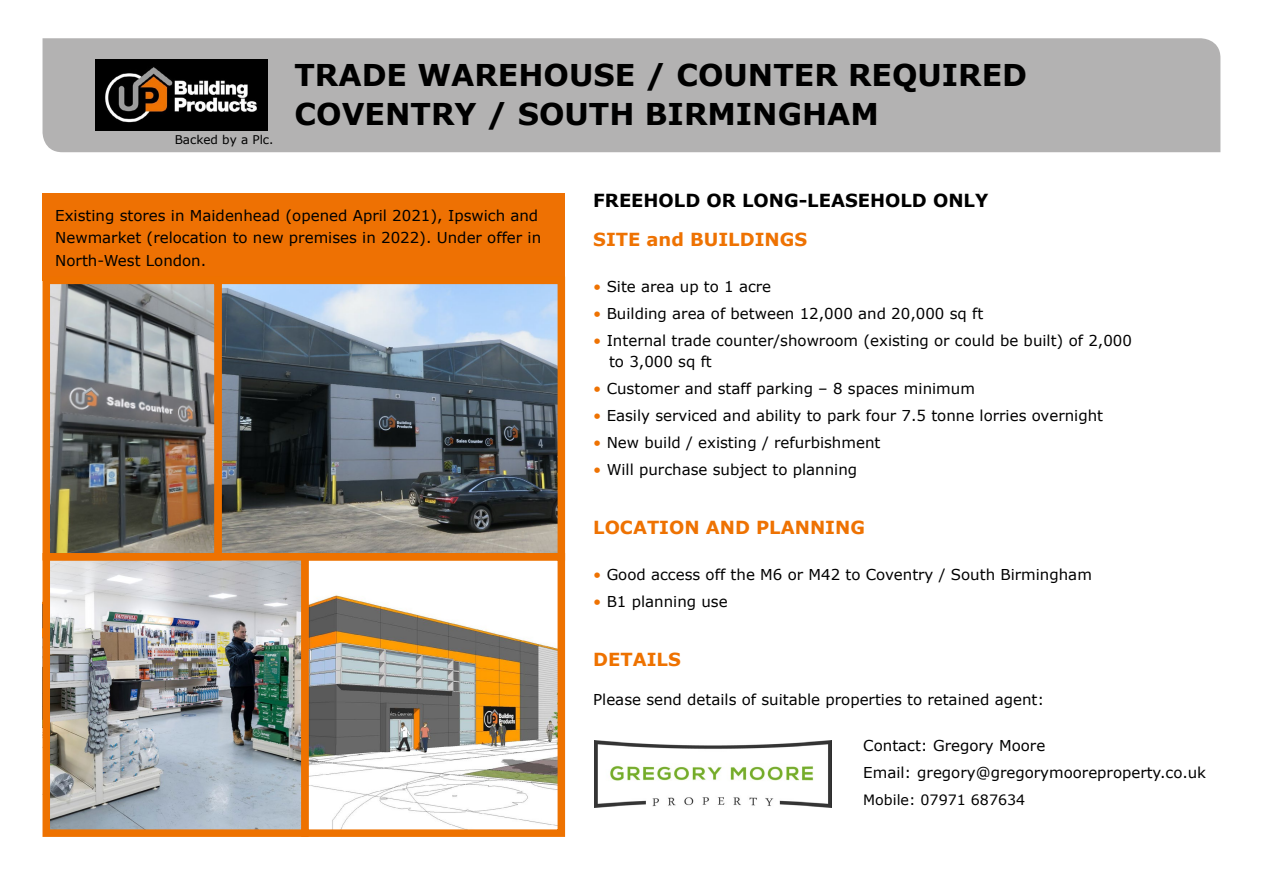
<style>
.page{position:relative;width:1263px;height:893px;background:#fff}
.page>*{position:absolute;margin:0;border:0;box-sizing:border-box;transform-origin:0 0}
.t1{font:700 30px/39px "Verdana";color:#000}
.t2{font:700 18px "Verdana";color:#ee7202}
.t3{font:700 18px "Verdana";color:#000}
.t4{font:700 18px "Verdana";color:#ee7200}
.t5{font:15px/22.5px "Verdana";color:#000}
.t6{font:14.25px "Verdana";color:#000}
.t7{font:12px "Verdana";color:#000}
.s1{color:#ee7202}
</style>
<div class="page">
<div style="left:43px;top:194px;width:522px;height:87px;background:#ee7103"></div>
<img style="left:310px;top:595px;width:246px;height:233px">
<div style="left:301px;top:553px;width:264px;height:284px;border:8px solid #ee7200"></div>
<div style="left:43px;top:38px;width:1177px;height:114px;background:#b3b2b2"></div>
<img style="left:594px;top:740px;width:237px;height:67px">
<img style="left:52px;top:286px;width:504px;height:265px">
<div style="left:214px;top:277px;width:351px;height:283px;border:8px solid #ee7200"></div>
<img style="left:52px;top:562px;width:248px;height:266px">
<div style="left:43px;top:553px;width:266px;height:284px;border:8px solid #ee7200"></div>
<img style="left:96px;top:60px;width:172px;height:71px">
<div style="left:43px;top:277px;width:179px;height:283px;border:8px solid #ee7200"></div>
<p class="t7" style="left:175px;top:132px;width:100px">Backed by a Plc.</p>
<h1 class="t1" style="left:294px;top:56px;width:734px">TRADE WAREHOUSE / COUNTER REQUIRED<br>COVENTRY / SOUTH BIRMINGHAM</h1>
<p class="t5" style="left:55px;top:204px;width:487px">Existing stores in Maidenhead (opened April 2021), Ipswich and<br>Newmarket (relocation to new premises in 2022). Under offer in<br>North-West London.</p>
<p class="t3" style="left:593px;top:188px;width:397px">FREEHOLD OR LONG-LEASEHOLD ONLY</p>
<p class="t2" style="left:593px;top:227px;width:215px">SITE and BUILDINGS</p>
<p class="t5" style="left:593px;top:276px;width:180px"><span class="s1">•</span> Site area up to 1 acre</p>
<p class="t5" style="left:593px;top:303px;width:392px"><span class="s1">•</span> Building area of between 12,000 and 20,000 sq ft</p>
<p class="t5" style="left:609px;top:330px;width:524px;line-height:21px;text-indent:-16px"><span class="s1">•</span> Internal trade counter/showroom (existing or could be built) of 2,000 to 3,000 sq ft</p>
<p class="t5" style="left:593px;top:378px;width:383px"><span class="s1">•</span> Customer and staff parking – 8 spaces minimum</p>
<p class="t5" style="left:593px;top:405px;width:511px"><span class="s1">•</span> Easily serviced and ability to park four 7.5 tonne lorries overnight</p>
<p class="t5" style="left:593px;top:432px;width:289px"><span class="s1">•</span> New build / existing / refurbishment</p>
<p class="t5" style="left:593px;top:459px;width:265px"><span class="s1">•</span> Will purchase subject to planning</p>
<p class="t2" style="left:593px;top:515px;width:273px">LOCATION AND PLANNING</p>
<p class="t5" style="left:593px;top:564px;width:500px"><span class="s1">•</span> Good access off the M6 or M42 to Coventry / South Birmingham</p>
<p class="t5" style="left:593px;top:591px;width:136px"><span class="s1">•</span> B1 planning use</p>
<p class="t4" style="left:593px;top:647px;width:89px">DETAILS</p>
<p class="t5" style="left:593px;top:688px;width:453px">Please send details of suitable properties to retained agent:</p>
<p class="t5" style="left:863px;top:732px;width:344px;line-height:27px">Contact: Gregory Moore<br>Email: gregory@gregorymooreproperty.co.uk</p>
<p class="t6" style="left:863px;top:791px;width:164px">Mobile: 07971 687634</p>
</div>
